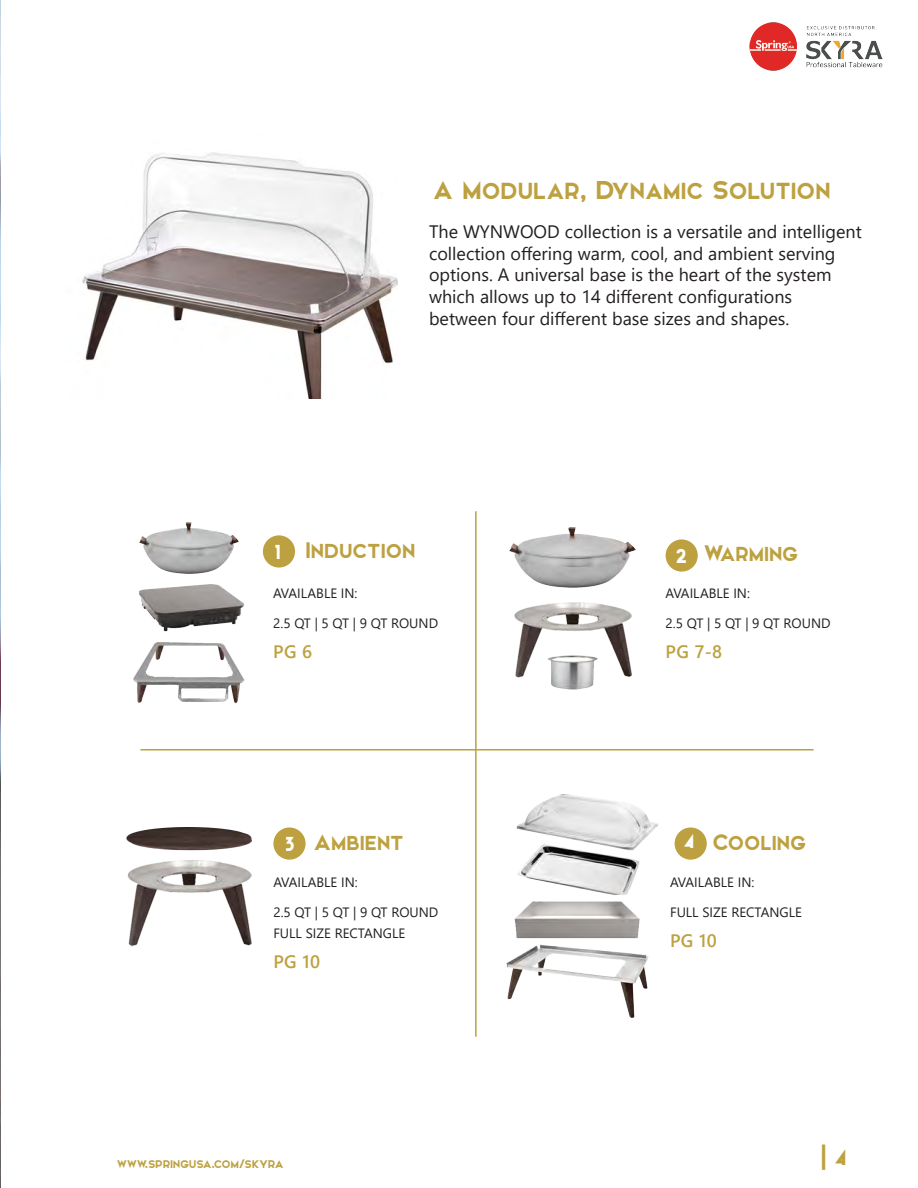
<style>
.page{position:relative;width:918px;height:1188px;background:#fff}
.page>*{position:absolute;margin:0;border:0;box-sizing:border-box;transform-origin:0 0}
.t1{font:34.5px "Elkwood";letter-spacing:.02em;color:#bda140}
.t2{font:30px "Elkwood";letter-spacing:.02em;color:#bda140}
.t3{font:27px "Elkwood";color:#fff}
.t4{font:18px/21.6px "Segoe UI";color:#231f20}
.t5{font:600 18px "Segoe UI";letter-spacing:.02em;color:#bda140}
.t6{font:16.5px "Elkwood";letter-spacing:.02em;color:#bda140}
.t7{font:13.5px/21px "Segoe UI";color:#231f20}
</style>
<div class="page">
<img style="left:749px;top:23px;width:134px;height:48px">
<img style="left:0;top:0;width:1px;height:1188px">
<img style="left:126px;top:827px;width:126px;height:120px">
<hr style="left:0;top:226px;width:1px;height:571px;background:#20190d">
<img style="left:509px;top:527px;width:127px;height:163px">
<img style="left:82px;top:152px;width:315px;height:246px">
<img style="left:133px;top:522px;width:112px;height:182px">
<img style="left:506px;top:794px;width:152px;height:224px">
<hr style="left:140px;top:749px;width:674px;height:2px;background:#bda140">
<div style="left:263px;top:535px;width:32px;height:33px;background:#bda140;border-radius:50%"></div>
<div style="left:666px;top:539px;width:32px;height:33px;background:#bda140;border-radius:50%"></div>
<div style="left:273px;top:827px;width:33px;height:33px;background:#bda140;border-radius:50%"></div>
<div style="left:675px;top:827px;width:32px;height:33px;background:#bda140;border-radius:50%"></div>
<hr style="left:475px;top:511px;width:2px;height:526px;background:#bda140">
<h1 class="t1" style="left:433px;top:173px;width:398px">A Modular, Dynamic Solution</h1>
<p class="t4" style="left:429px;top:219px;width:434px">The WYNWOOD collection is a versatile and intelligent collection offering warm, cool, and ambient serving options. A universal base is the heart of the system which allows up to 14 different configurations between four different base sizes and shapes.</p>
<h2 class="t2" style="left:306px;top:536px;width:111px">Induction</h2>
<h2 class="t2" style="left:704px;top:539px;width:96px">Warming</h2>
<p class="t7" style="left:273px;top:582px;width:86px">AVAILABLE IN:</p>
<p class="t7" style="left:273px;top:612px;width:166px">2.5 QT | 5 QT | 9 QT ROUND</p>
<p class="t5" style="left:273px;top:635px;width:41px">PG 6</p>
<h3 class="t3" style="left:275px;top:539px;width:7px">1</h3>
<h3 class="t3" style="left:676px;top:543px;width:12px">2</h3>
<p class="t7" style="left:666px;top:582px;width:86px">AVAILABLE IN:</p>
<p class="t7" style="left:666px;top:612px;width:166px">2.5 QT | 5 QT | 9 QT ROUND</p>
<p class="t5" style="left:666px;top:635px;width:58px">PG 7-8</p>
<h2 class="t2" style="left:314px;top:827px;width:91px">Ambient</h2>
<p class="t7" style="left:273px;top:871px;width:86px">AVAILABLE IN:</p>
<p class="t7" style="left:273px;top:901px;width:166px">2.5 QT | 5 QT | 9 QT ROUND<br>FULL SIZE RECTANGLE</p>
<p class="t5" style="left:273px;top:945px;width:48px">PG 10</p>
<h2 class="t2" style="left:713px;top:827px;width:95px">Cooling</h2>
<p class="t7" style="left:670px;top:871px;width:86px">AVAILABLE IN:</p>
<p class="t7" style="left:670px;top:901px;width:133px">FULL SIZE RECTANGLE</p>
<p class="t5" style="left:670px;top:924px;width:48px">PG 10</p>
<h3 class="t3" style="left:285px;top:831px;width:11px">3</h3>
<h3 class="t3" style="left:684px;top:828px;width:12px">4</h3>
<p class="t6" style="left:117px;top:1156px;width:168px">www.springusa.com/skyra</p>
<h2 class="t2" style="left:821px;top:1142px;width:26px">| 4</h2>
</div>
